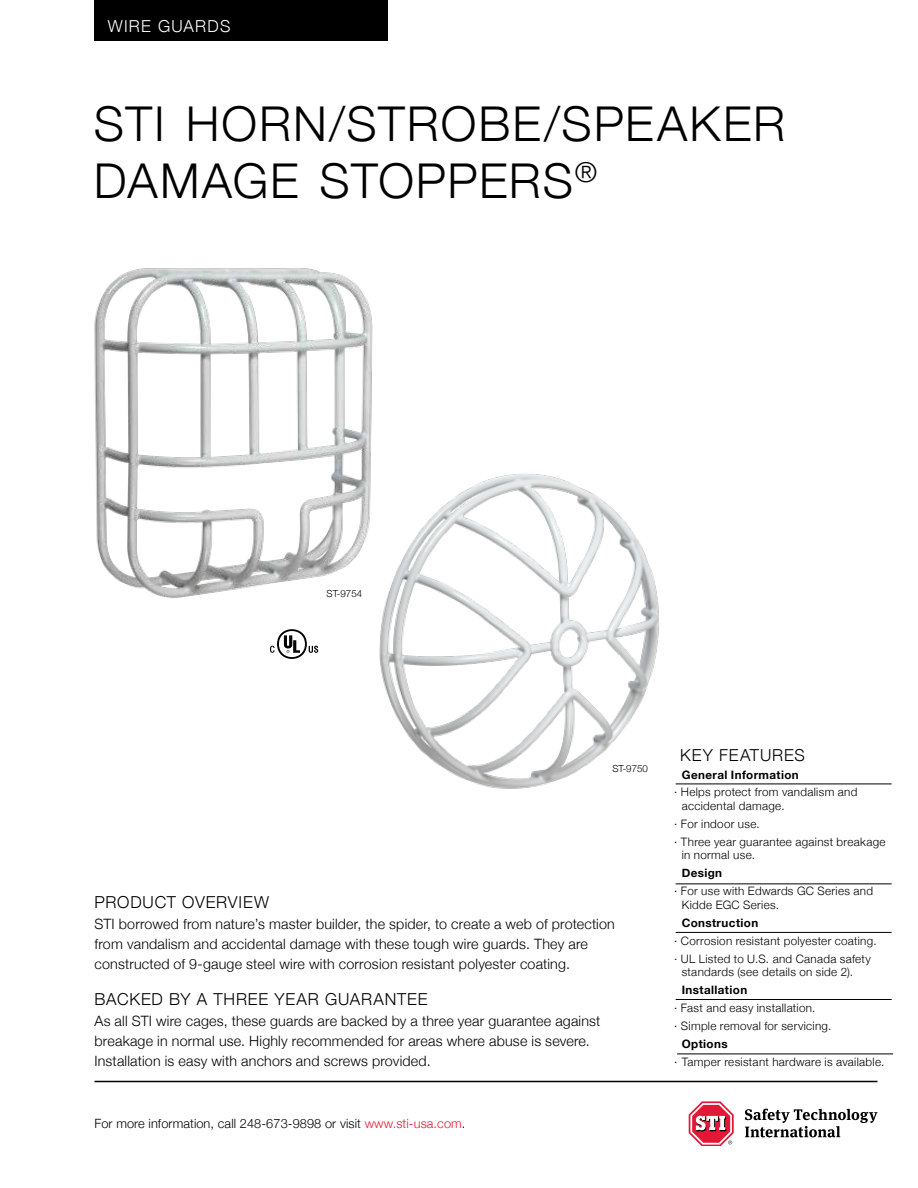
<style>
.page{position:relative;width:918px;height:1188px;background:#fff}
.page>*{position:absolute;margin:0;border:0;box-sizing:border-box;transform-origin:0 0}
.t1{font:300 48px/57px "Helvetica Neue";letter-spacing:.04em;color:#000}
.t2{font:300 16.5px "Helvetica Neue";letter-spacing:.05em;color:#000}
.t3{font:300 16.5px "Helvetica Neue";letter-spacing:.075em;color:#fff}
.t4{font:300 14.25px/20.2px "Helvetica Neue";letter-spacing:.015em;color:#000}
.t5{font:300 12.75px "Helvetica Neue";letter-spacing:.01em;color:#000}
.t6{font:300 11.7px/18px "Helvetica Neue";letter-spacing:.025em;color:#000}
.t7{font:700 11.7px "Helvetica Neue";letter-spacing:.035em;color:#000}
.t8{font:300 9.75px "Helvetica Neue";color:#000}
.s1{color:#e31837}
</style>
<div class="page">
<div style="left:94px;top:0;width:294px;height:40px;background:#000"></div>
<hr style="left:94px;top:1081px;width:784px;height:1px;background:#000">
<svg style="left:745px;top:1109px;width:133px;height:28px"></svg>
<svg style="left:689px;top:1101px;width:45px;height:45px"></svg>
<img style="left:379px;top:473px;width:280px;height:316px">
<img style="left:94px;top:268px;width:296px;height:342px">
<hr style="left:676px;top:784px;width:216px;height:1px;background:#000">
<hr style="left:676px;top:884px;width:216px;height:1px;background:#000">
<hr style="left:676px;top:932px;width:216px;height:1px;background:#000">
<hr style="left:676px;top:999px;width:216px;height:1px;background:#000">
<hr style="left:677px;top:1054px;width:216px;height:1px;background:#000">
<svg style="left:270px;top:629px;width:48px;height:30px"></svg>
<p class="t3" style="left:108px;top:13px;width:124px">WIRE GUARDS</p>
<h1 class="t1" style="left:94px;top:92px;width:693px">STI HORN/STROBE/SPEAKER<br>DAMAGE STOPPERS<sup>®</sup></h1>
<p class="t8" style="left:327px;top:585px;width:37px">ST-9754</p>
<p class="t8" style="left:612px;top:761px;width:37px">ST-9750</p>
<p class="t2" style="left:94px;top:888px;width:176px">PRODUCT OVERVIEW</p>
<p class="t4" style="left:94px;top:912px;width:522px">STI borrowed from nature’s master builder, the spider, to create a web of protection from vandalism and accidental damage with these tough wire guards. They are constructed of 9-gauge steel wire with corrosion resistant polyester coating.</p>
<p class="t2" style="left:94px;top:986px;width:335px">BACKED BY A THREE YEAR GUARANTEE</p>
<p class="t4" style="left:94px;top:1010px;width:508px">As all STI wire cages, these guards are backed by a three year guarantee against breakage in normal use. Highly recommended for areas where abuse is severe.<br>Installation is easy with anchors and screws provided.</p>
<p class="t5" style="left:94px;top:1113px;width:372px">For more information, call 248-673-9898 or visit <span class="s1">www.sti-usa.com</span>.</p>
<p class="t2" style="left:680px;top:742px;width:126px">KEY FEATURES</p>
<p class="t7" style="left:682px;top:765px;width:119px">General Information</p>
<p class="t6" style="left:682px;top:785px;width:177px;line-height:13.5px;text-indent:-7px">· Helps protect from vandalism and accidental damage.</p>
<p class="t6" style="left:674px;top:814px;width:213px">· For indoor use.<br>· Three year guarantee against breakage</p>
<p class="t6" style="left:682px;top:845px;width:75px">in normal use.</p>
<p class="t7" style="left:682px;top:864px;width:42px">Design</p>
<p class="t6" style="left:682px;top:884px;width:193px;line-height:13.5px;text-indent:-7px">· For use with Edwards GC Series and<br>Kidde EGC Series.</p>
<p class="t7" style="left:682px;top:914px;width:78px">Construction</p>
<p class="t6" style="left:674px;top:931px;width:204px">· Corrosion resistant polyester coating. · UL Listed to U.S. and Canada safety</p>
<p class="t6" style="left:682px;top:962px;width:173px">standards (see details on side 2).</p>
<p class="t7" style="left:682px;top:981px;width:67px">Installation</p>
<p class="t6" style="left:674px;top:998px;width:159px">· Fast and easy installation.<br>· Simple removal for servicing.</p>
<p class="t7" style="left:682px;top:1035px;width:47px">Options</p>
<p class="t6" style="left:674px;top:1052px;width:212px">· Tamper resistant hardware is available.</p>
</div>
